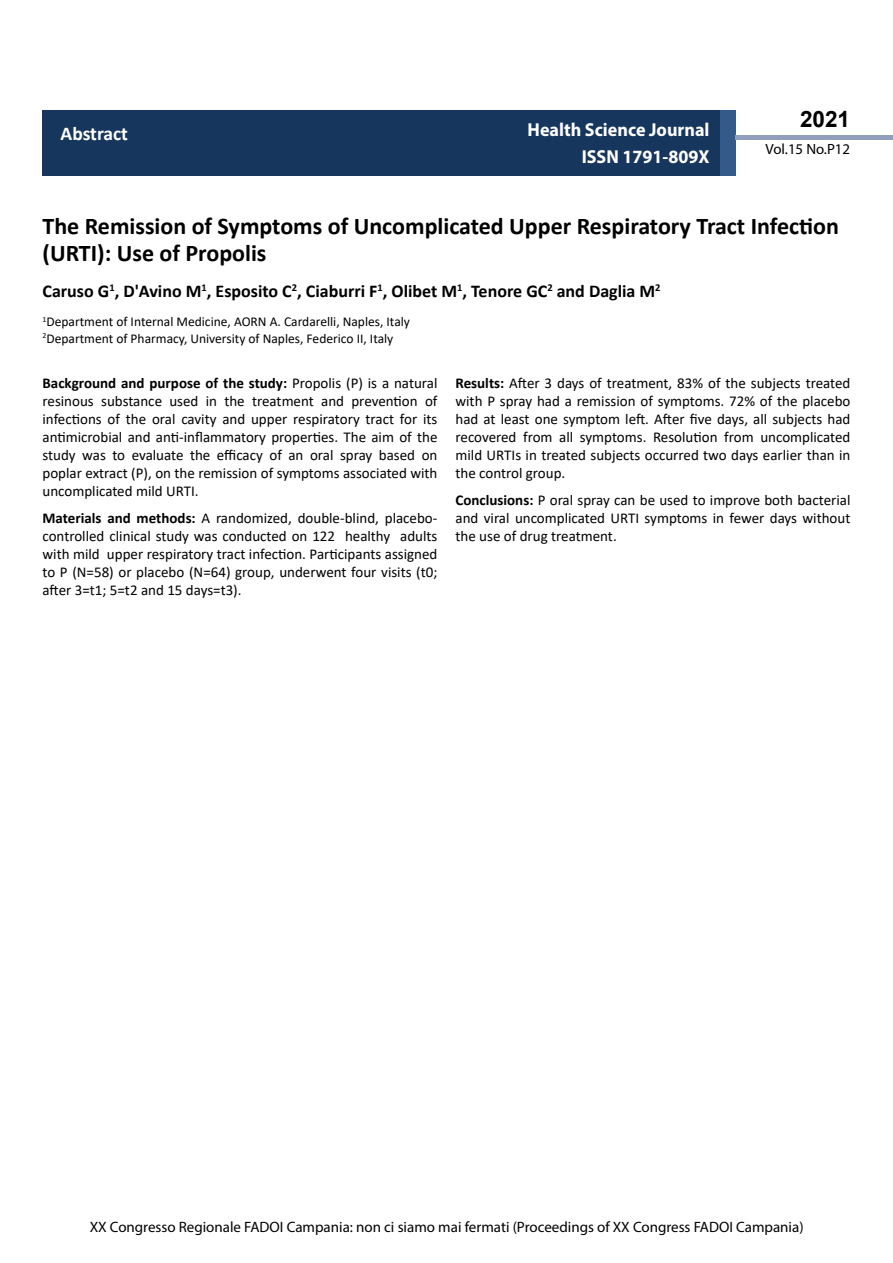
<style>
.page{position:relative;width:893px;height:1263px;background:#fff}
.page>*{position:absolute;margin:0;border:0;box-sizing:border-box;transform-origin:0 0}
.t1{font:700 24px/26.4px "Calibri";color:#000}
.t2{font:700 22.5px "Arial";color:#000}
.t3{font:700 19.5px "Calibri";color:#fff}
.t4{font:700 18.75px/27.2px "Myriad Pro";color:#fff;text-align:right;scale:.96 1}
.t5{font:700 18px "Calibri";color:#000}
.t6{font:15px/18px "Calibri";color:#000;text-align:justify}
.t7{font:15px "Myriad Pro";color:#000}
.t8{font:14.85px "Myriad Pro";color:#000}
.t9{font:13.5px/16.2px "Calibri";color:#000}
.s1{font-weight:700}
</style>
<div class="page">
<div style="left:43px;top:110px;width:678px;height:66px;background:#16365d"></div>
<div style="left:720px;top:110px;width:16px;height:66px;background:#345a8a"></div>
<div style="left:736px;top:135px;width:157px;height:5px;background:#929fbc"></div>
<h3 class="t3" style="left:61px;top:120px;width:69px">Abstract</h3>
<p class="t4" style="left:528px;top:116px;width:191px">Health Science Journal<br>ISSN 1791-809X</p>
<h2 class="t2" style="left:800px;top:104px;width:52px">2021</h2>
<p class="t8" style="left:766px;top:140px;width:86px">Vol.15 No.P12</p>
<h1 class="t1" style="left:43px;top:213px;width:798px">The Remission of Symptoms of Uncomplicated Upper Respiratory Tract Infection (URTI): Use of Propolis</h1>
<p class="t5" style="left:43px;top:279px;width:620px">Caruso G<sup>1</sup>, D'Avino M<sup>1</sup>, Esposito C<sup>2</sup>, Ciaburri F<sup>1</sup>, Olibet M<sup>1</sup>, Tenore GC<sup>2</sup> and Daglia M<sup>2</sup></p>
<p class="t9" style="left:43px;top:313px;width:369px"><sup>1</sup>Department of Internal Medicine, AORN A. Cardarelli, Naples, Italy<br><sup>2</sup>Department of Pharmacy, University of Naples, Federico II, Italy</p>
<p class="t6" style="left:43px;top:374px;width:396px"><span class="s1">Background and purpose of the study:</span> Propolis (P) is a natural resinous substance used in the treatment and prevention of infections of the oral cavity and upper respiratory tract for its antimicrobial and anti-inflammatory properties. The aim of the study was to evaluate the efficacy of an oral spray based on poplar extract (P), on the remission of symptoms associated with uncomplicated mild URTI.</p>
<p class="t6" style="left:43px;top:509px;width:396px"><span class="s1">Materials and methods:</span> A randomized, double-blind, placebo&shy;controlled clinical study was conducted on 122 healthy adults with mild upper respiratory tract infection. Participants assigned to P (N=58) or placebo (N=64) group, underwent four visits (t0; after 3=t1; 5=t2 and 15 days=t3).</p>
<p class="t6" style="left:455px;top:374px;width:396px"><span class="s1">Results:</span> After 3 days of treatment, 83% of the subjects treated with P spray had a remission of symptoms. 72% of the placebo had at least one symptom left. After five days, all subjects had recovered from all symptoms. Resolution from uncomplicated mild URTIs in treated subjects occurred two days earlier than in the control group.</p>
<p class="t6" style="left:455px;top:491px;width:396px"><span class="s1">Conclusions:</span> P oral spray can be used to improve both bacterial and viral uncomplicated URTI symptoms in fewer days without the use of drug treatment.</p>
<p class="t7" style="left:90px;top:1217px;width:715px">XX Congresso Regionale FADOI Campania: non ci siamo mai fermati (Proceedings of XX Congress FADOI Campania)</p>
</div>
